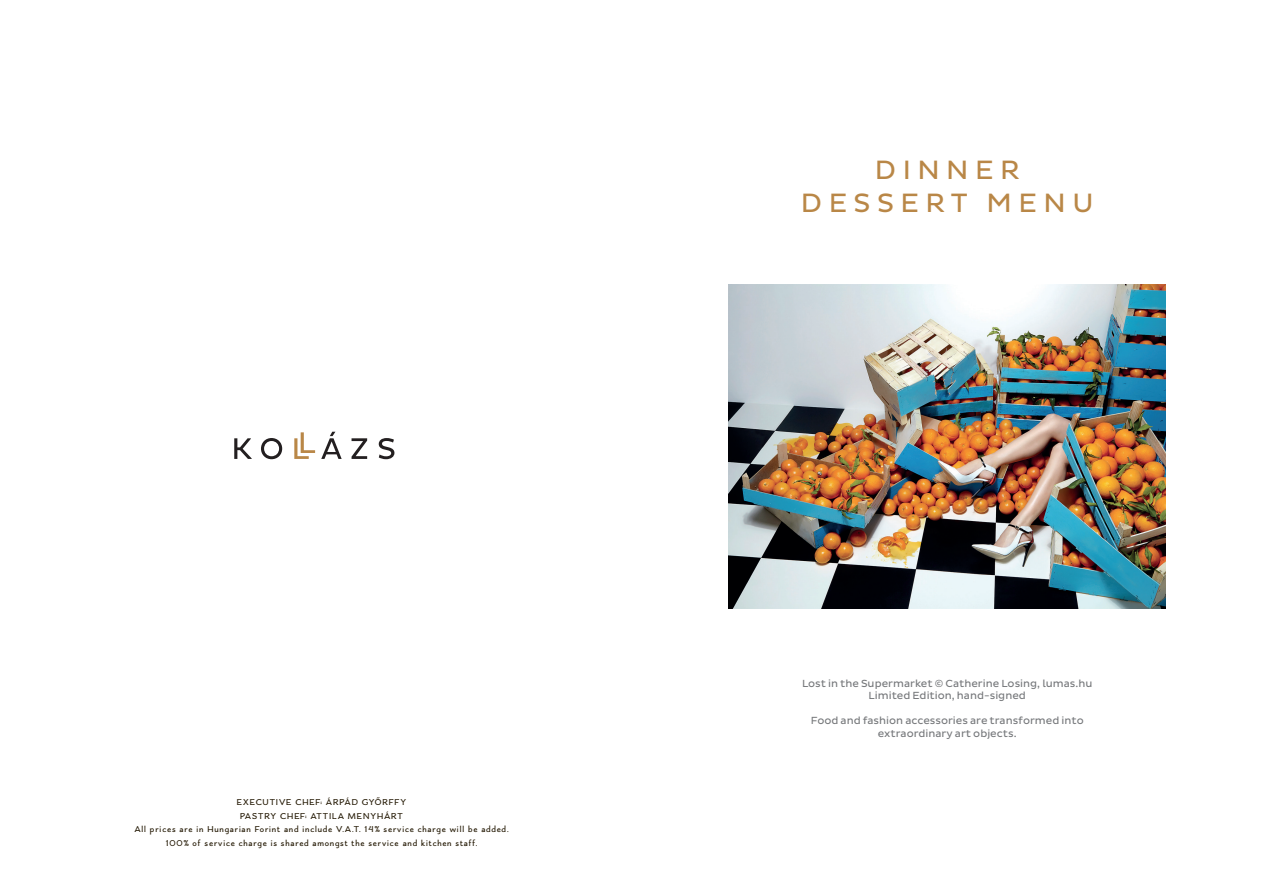
<style>
.page{position:relative;width:1263px;height:893px;background:#fff}
.page>*{position:absolute;margin:0;border:0;box-sizing:border-box;transform-origin:0 0}
.t1{font:27px/33px "Pluto Sans";letter-spacing:.24em;color:#b98747;text-align:center}
.t2{font:10.5px/12.6px "Pluto Sans";color:#76787b;text-align:center}
.t3{font:9px/13.5px "Boucherie Flared";letter-spacing:.1em;color:#251a05;text-align:center}
</style>
<div class="page">
<img style="left:728px;top:285px;width:438px;height:323px">
<svg style="left:294px;top:432px;width:21px;height:27px"></svg>
<svg style="left:234px;top:438px;width:18px;height:21px"></svg>
<svg style="left:261px;top:438px;width:21px;height:21px"></svg>
<svg style="left:321px;top:432px;width:21px;height:27px"></svg>
<svg style="left:352px;top:438px;width:15px;height:21px"></svg>
<svg style="left:379px;top:438px;width:15px;height:21px"></svg>
<p class="t3" style="left:134px;top:795px;width:376px">EXECUTIVE CHEF: ÁRPÁD GYŐRFFY<br>PASTRY CHEF: ATTILA MENYHÁRT<br>All prices are in Hungarian Forint and include V.A.T. 14% service charge will be added.<br>100% of service charge is shared amongst the service and kitchen staff.</p>
<h1 class="t1" style="left:801px;top:154px;width:294px">DINNER<br>DESSERT MENU</h1>
<p class="t2" style="left:802px;top:677px;width:292px">Lost in the Supermarket © Catherine Losing, lumas.hu<br>Limited Edition, hand-signed</p>
<p class="t2" style="left:811px;top:715px;width:274px">Food and fashion accessories are transformed into extraordinary art objects.</p>
</div>
